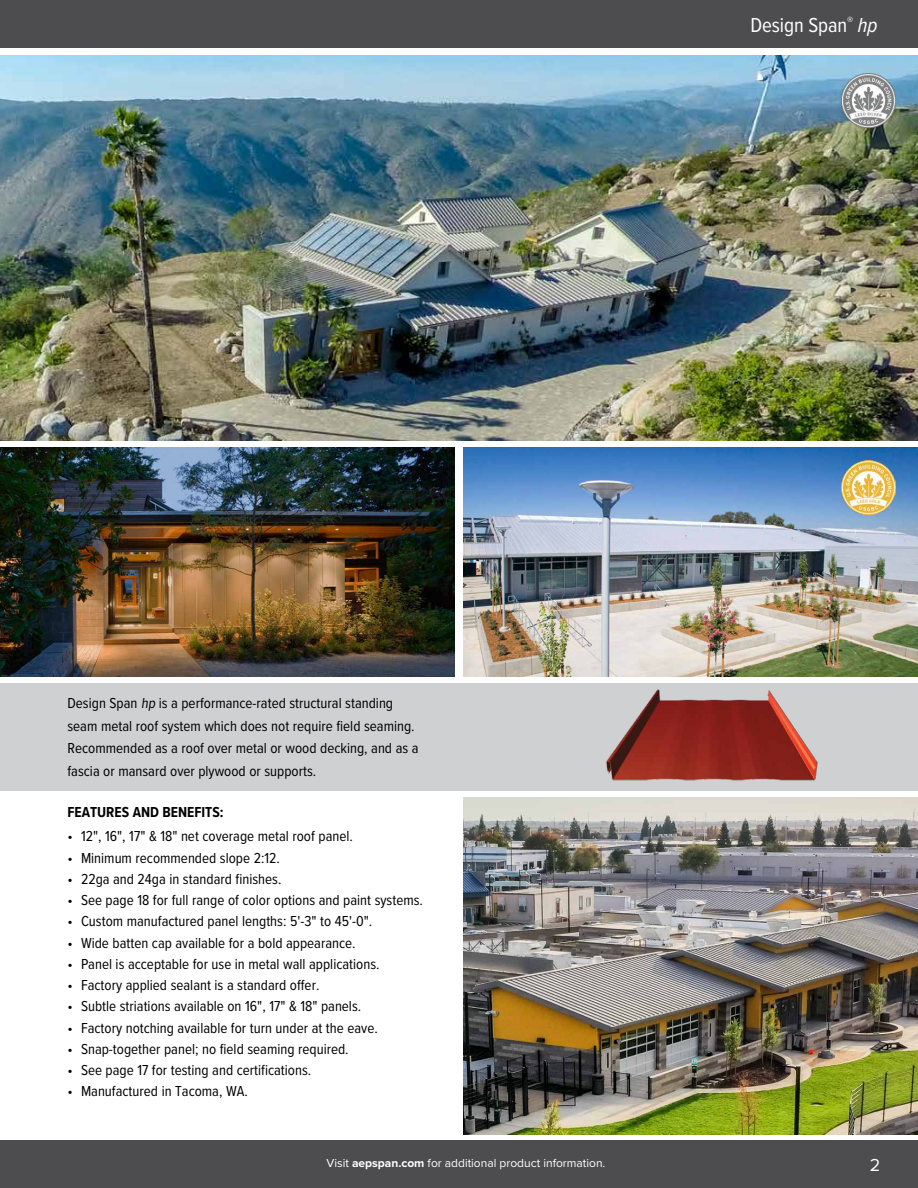
<style>
.page{position:relative;width:918px;height:1188px;background:#fff}
.page>*{position:absolute;margin:0;border:0;box-sizing:border-box;transform-origin:0 0}
.t1{font:21px "Proxima Nova Cond";letter-spacing:-.005em;color:#fff}
.t2{font:18px "Proxima Nova";color:#fff}
.t3{font:15px/22.5px "Proxima Nova Cond";color:#000}
.Square_Bullets{font:700 15px "Proxima Nova Cond";color:#000}
.t4{font:12px "Proxima Nova";color:#fff}
.s1{font-style:italic}
.s2{font-weight:700}
</style>
<div class="page">
<div style="left:0;top:683px;width:918px;height:108px;background:#cfd0d2"></div>
<img style="left:0;top:55px;width:918px;height:386px">
<img style="left:0;top:447px;width:455px;height:230px">
<img style="left:463px;top:447px;width:455px;height:230px">
<img style="left:841px;top:460px;width:54px;height:54px">
<div style="left:0;top:0;width:918px;height:47px;background:#4d4d4f"></div>
<div style="left:0;top:1141px;width:918px;height:47px;background:#4d4d4f"></div>
<img style="left:606px;top:689px;width:212px;height:92px">
<img style="left:841px;top:73px;width:54px;height:54px">
<img style="left:463px;top:797px;width:455px;height:338px">
<p class="t3" style="left:68px;top:691px;width:353px">Design Span hp is a performance-rated structural standing seam metal roof system which does not require field seaming.<br>Recommended as a roof over metal or wood decking, and as a fascia or mansard over plywood or supports.</p>
<p class="Square_Bullets" style="left:68px;top:801px;width:158px">FEATURES AND BENEFITS:</p>
<p class="t3" style="left:68px;top:825px;width:287px">• 12", 16", 17" &amp; 18" net coverage metal roof panel.</p>
<p class="t3" style="left:68px;top:846px;width:214px">• Minimum recommended slope 2:12.</p>
<p class="t3" style="left:68px;top:867px;width:215px">• 22ga and 24ga in standard finishes.</p>
<p class="t3" style="left:68px;top:888px;width:357px">• See page 18 for full range of color options and paint systems.</p>
<p class="t3" style="left:68px;top:909px;width:306px">• Custom manufactured panel lengths: 5'-3" to 45'-0".</p>
<p class="t3" style="left:68px;top:931px;width:290px">• Wide batten cap available for a bold appearance.</p>
<p class="t3" style="left:68px;top:952px;width:314px">• Panel is acceptable for use in metal wall applications.</p>
<p class="t3" style="left:68px;top:973px;width:253px">• Factory applied sealant is a standard offer.</p>
<p class="t3" style="left:68px;top:994px;width:295px">• Subtle striations available on 16", 17" &amp; 18" panels.</p>
<p class="t3" style="left:68px;top:1016px;width:312px">• Factory notching available for turn under at the eave.</p>
<p class="t3" style="left:68px;top:1037px;width:283px">• Snap-together panel; no field seaming required.</p>
<p class="t3" style="left:68px;top:1058px;width:245px">• See page 17 for testing and certifications.</p>
<p class="t3" style="left:68px;top:1079px;width:182px">• Manufactured in Tacoma, WA.</p>
<p class="t1" style="left:750px;top:9px;width:129px">Design Span<sup>®</sup> <span class="s1">hp</span></p>
<p class="t4" style="left:327px;top:1154px;width:280px">Visit <span class="s2">aepspan.com</span> for additional product information.</p>
<p class="t2" style="left:870px;top:1151px;width:12px">2</p>
</div>
